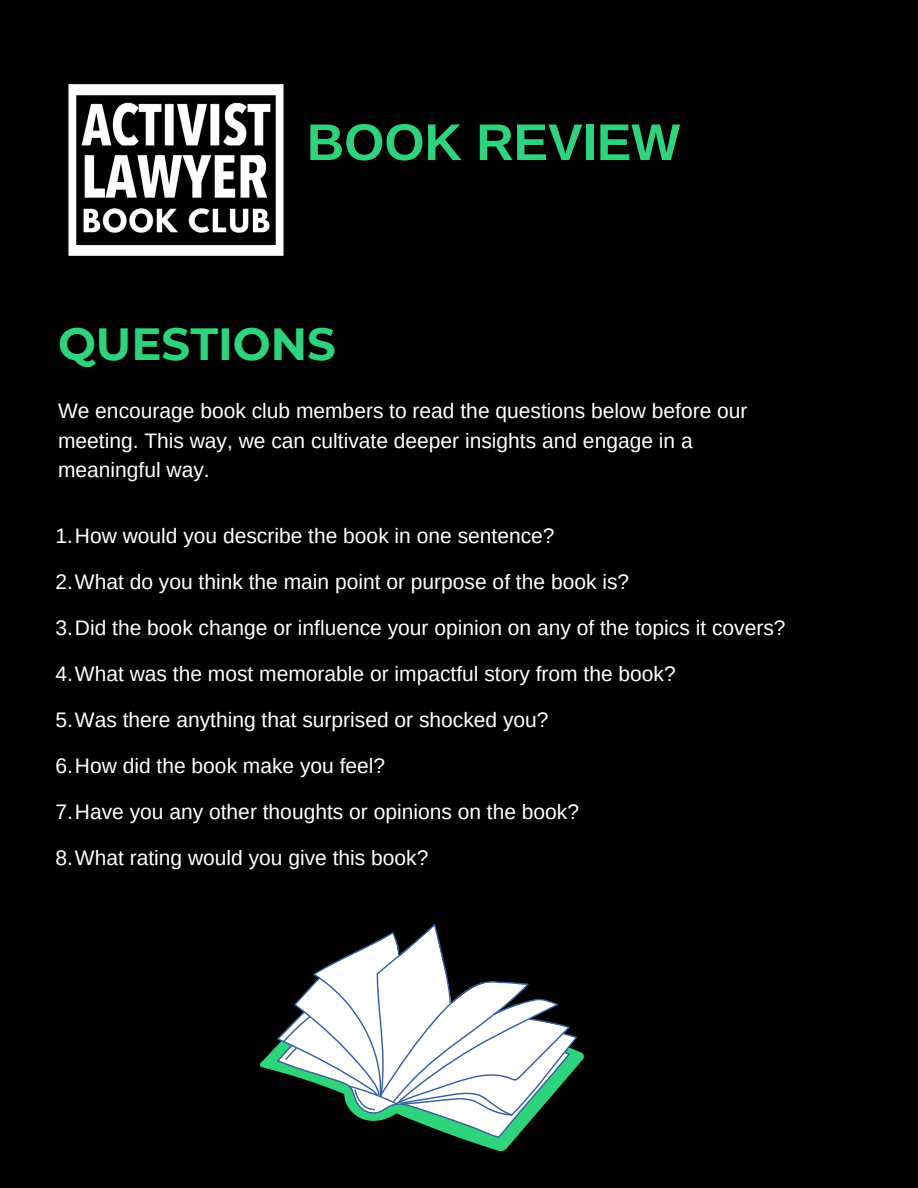
<style>
.page{position:relative;width:918px;height:1188px;background:#000}
.page>*{position:absolute;margin:0;border:0;box-sizing:border-box;transform-origin:0 0}
.t1{font:700 51.75px "Arimo";color:#2ed47b}
.t2{font:700 45px "Montserrat";color:#2ed47b}
.t3{font:21px/29.2px "Arimo";color:#fff}
</style>
<div class="page">
<img style="left:68px;top:84px;width:216px;height:172px">
<svg style="left:260px;top:1048px;width:324px;height:103px"></svg>
<svg style="left:275px;top:1117px;width:296px;height:23px"></svg>
<svg style="left:275px;top:924px;width:304px;height:193px"></svg>
<p class="t1" style="left:307px;top:113px;width:375px">BOOK REVIEW</p>
<p class="t2" style="left:58px;top:316px;width:279px">QUESTIONS</p>
<p class="t3" style="left:58px;top:396px;width:691px">We encourage book club members to read the questions below before our meeting. This way, we can cultivate deeper insights and engage in a meaningful way.</p>
<p class="t3" style="left:55px;top:521px;width:501px">1.How would you describe the book in one sentence?</p>
<h1 class="t3" style="left:55px;top:567px;width:575px">2.What do you think the main point or purpose of the book is?</h1>
<h2 class="t3" style="left:55px;top:613px;width:732px">3.Did the book change or influence your opinion on any of the topics it covers?</h2>
<p class="t3" style="left:55px;top:659px;width:622px">4.What was the most memorable or impactful story from the book?</p>
<p class="t3" style="left:55px;top:705px;width:495px">5.Was there anything that surprised or shocked you?</p>
<p class="t3" style="left:55px;top:751px;width:331px">6.How did the book make you feel?</p>
<p class="t3" style="left:55px;top:797px;width:525px">7.Have you any other thoughts or opinions on the book?</p>
<p class="t3" style="left:55px;top:844px;width:375px">8.What rating would you give this book?</p>
</div>
